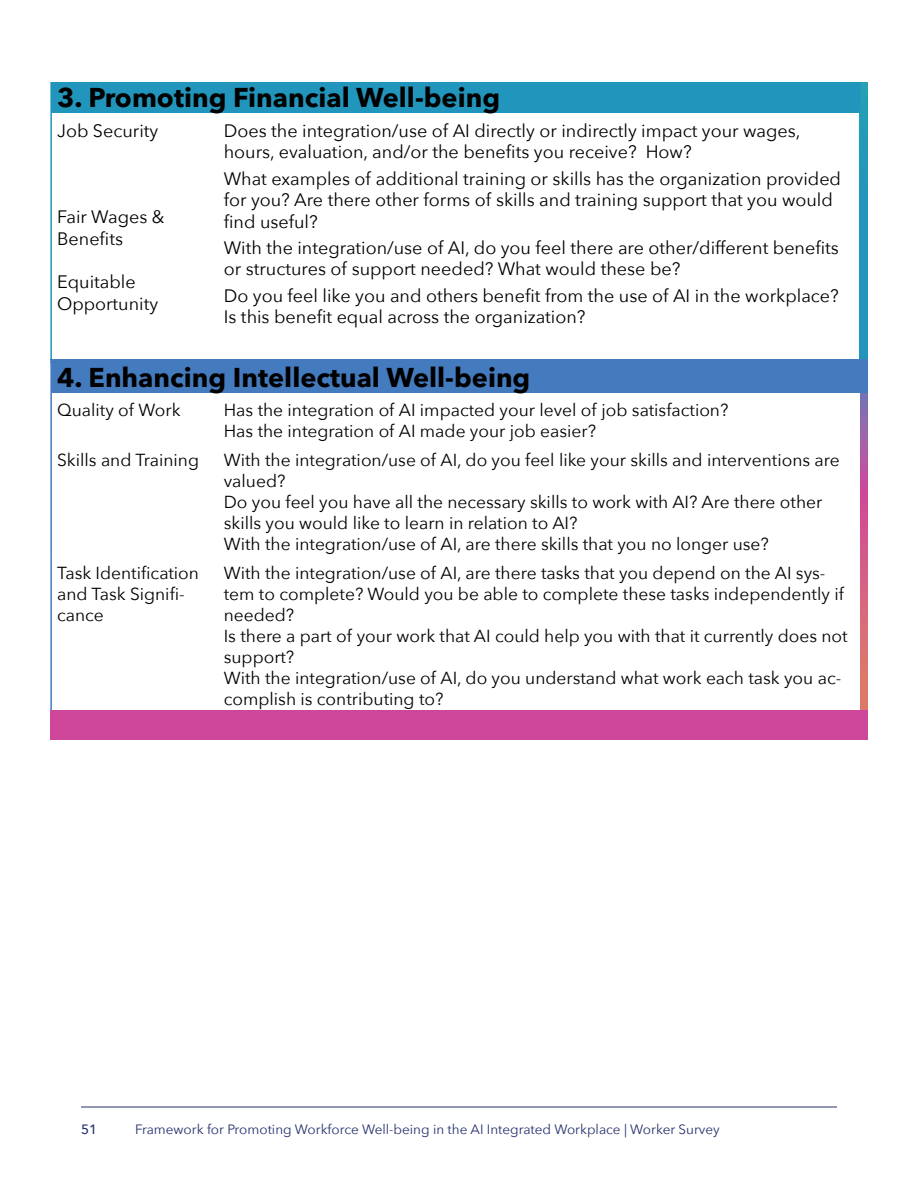
<style>
.page{position:relative;width:918px;height:1188px;background:#fff}
.page>*{position:absolute;margin:0;border:0;box-sizing:border-box;transform-origin:0 0}
.t1{font:700 27px "Avenir Next LT Pro";color:#000}
.t2{font:18px/21.6px "Avenir Next";color:#000}
.t3{font:17.4px/20.9px "Avenir Next";color:#000}
.t4{font:13.5px "Avenir Next";color:#26306d}
.t5{font:500 13.5px "Avenir Next";color:#26306d}
</style>
<div class="page">
<hr style="left:81px;top:1107px;width:756px;height:1px;background:#26306d">
<div style="left:51px;top:80px;width:809px;height:33px;background:#2195bb"></div>
<hr style="left:50px;top:80px;width:2px;height:33px;background:#2195bb">
<hr style="left:50px;top:113px;width:2px;height:268px;background:#2195bb">
<div style="left:0;top:0;width:904px;height:82px;background:#fff"></div>
<div style="left:51px;top:360px;width:812px;height:33px;background:#447bbe"></div>
<hr style="left:50px;top:360px;width:168px;height:1px;background:#447bbe">
<hr style="left:50px;top:361px;width:2px;height:32px;background:#447bbe">
<hr style="left:50px;top:393px;width:2px;height:50px;background:#447bbe">
<hr style="left:50px;top:443px;width:2px;height:113px;background:#447bbe">
<hr style="left:50px;top:556px;width:2px;height:155px;background:#447bbe">
<div style="left:50px;top:710px;width:818px;height:33px;background:#ce4699"></div>
<div style="left:0;top:740px;width:918px;height:77px;background:#fff"></div>
<div style="left:842px;top:360px;width:26px;height:33px;background:#447bbe"></div>
<h1 class="t1" style="left:57px;top:81px;width:444px">3. Promoting Financial Well-being</h1>
<p class="t2" style="left:57px;top:119px;width:103px">Job Security</p>
<p class="t2" style="left:224px;top:119px;width:578px">Does the integration/use of AI directly or indirectly impact your wages, hours, evaluation, and/or the benefits you receive? How?</p>
<p class="t2" style="left:224px;top:167px;width:619px">What examples of additional training or skills has the organization provided for you? Are there other forms of skills and training support that you would find useful?</p>
<p class="t2" style="left:224px;top:236px;width:617px">With the integration/use of AI, do you feel there are other/different benefits or structures of support needed? What would these be?</p>
<p class="t2" style="left:224px;top:284px;width:617px">Do you feel like you and others benefit from the use of AI in the workplace?<br>Is this benefit equal across the organization?</p>
<h1 class="t1" style="left:57px;top:361px;width:475px">4. Enhancing Intellectual Well-being</h1>
<p class="t3" style="left:57px;top:399px;width:125px">Quality of Work</p>
<p class="t3" style="left:224px;top:399px;width:506px">Has the integration of AI impacted your level of job satisfaction?<br>Has the integration of AI made your job easier?</p>
<p class="t3" style="left:57px;top:449px;width:143px">Skills and Training</p>
<p class="t3" style="left:224px;top:449px;width:617px">With the integration/use of AI, do you feel like your skills and interventions are valued?<br>Do you feel you have all the necessary skills to work with AI? Are there other skills you would like to learn in relation to AI?<br>With the integration/use of AI, are there skills that you no longer use?</p>
<p class="t3" style="left:57px;top:562px;width:143px">Task Identification and Task Signifi&shy;cance</p>
<p class="t3" style="left:224px;top:562px;width:625px">With the integration/use of AI, are there tasks that you depend on the AI sys&shy;tem to complete? Would you be able to complete these tasks independently if needed?<br>Is there a part of your work that AI could help you with that it currently does not support?<br>With the integration/use of AI, do you understand what work each task you ac&shy;complish is contributing to?</p>
<p class="t2" style="left:57px;top:205px;width:109px">Fair Wages &amp;<br>Benefits</p>
<p class="t2" style="left:57px;top:270px;width:103px">Equitable<br>Opportunity</p>
<p class="t5" style="left:81px;top:1118px;width:18px">51</p>
<p class="t4" style="left:135px;top:1118px;width:586px">Framework for Promoting Workforce Well-being in the AI Integrated Workplace | Worker Survey</p>
</div>
